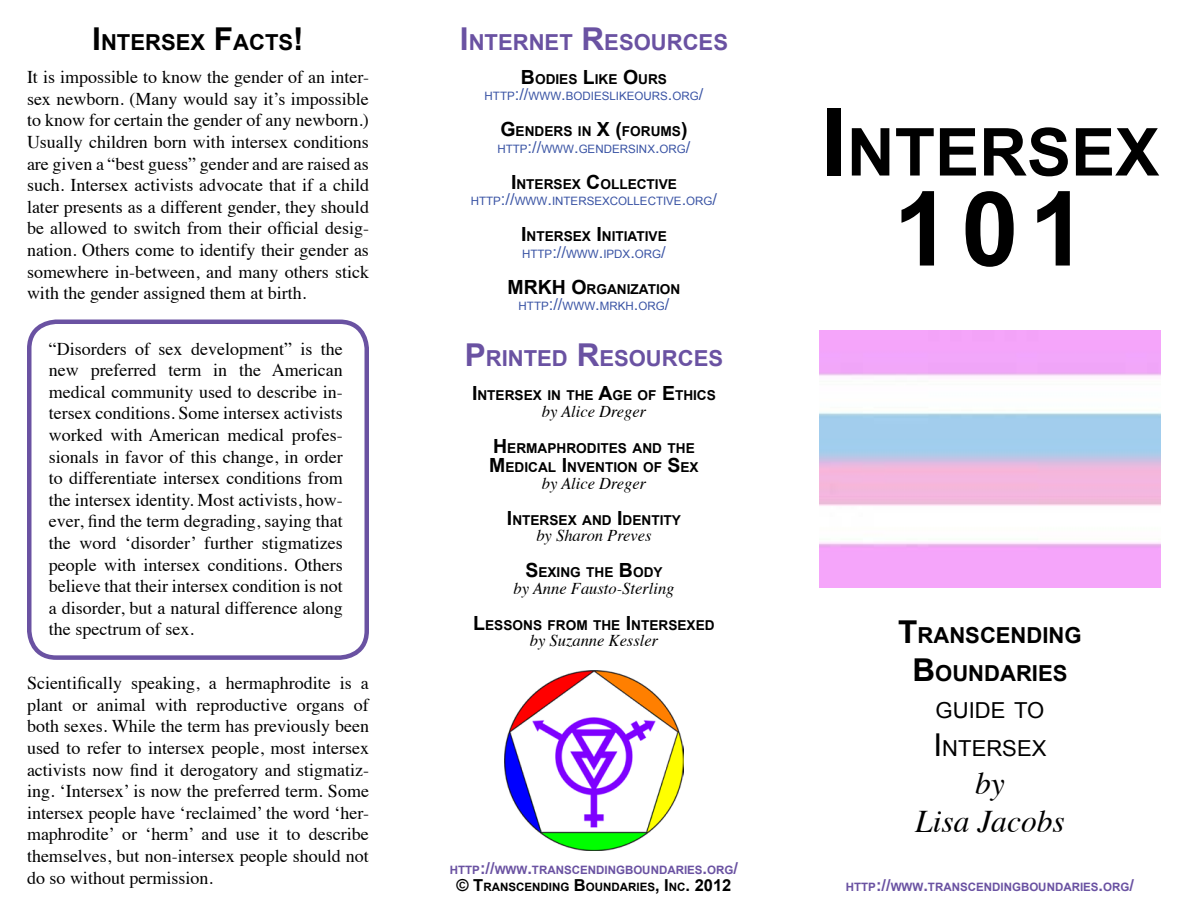
<style>
.page{position:relative;width:1188px;height:918px;background:#fff}
.page>*{position:absolute;margin:0;border:0;box-sizing:border-box;transform-origin:0 0}
.t1{font:700 103.5px "Arial";color:#000}
.t2{font:700 66.15px "Arial";color:#000}
.t3{font:italic 31.5px/37.8px "Times";color:#000;text-align:center}
.t4{font:700 22.05px/37.8px "Arial";color:#000;text-align:center}
.t5{font:700 22.05px "Arial";color:#6a52a2}
.t6{font:700 19.5px "Arial";color:#000}
.t7{font:18px/21.6px "Times";color:#000;text-align:justify}
.t8{font:italic 16.5px "Times";color:#000}
.t9{font:700 13.65px/19.5px "Arial";color:#000}
.t10{font:11.55px "Arial";color:#3953a4}
.t11{font:700 11.55px/16.5px "Arial";color:#6a52a2;text-align:center}
.s1{font-size:31.5px}
.s2{font-size:19.5px}
.s3{font-size:16.5px}
.s4{font-size:16.5px;color:#000}
.s5{color:#000}
.s6{font-size:94.5px}
.s7{font-weight:400}
.s8{font-weight:400;font-size:31.5px}
</style>
<div class="page">
<img style="left:504px;top:671px;width:180px;height:180px">
<div style="left:27px;top:320px;width:342px;height:340px;border:4px solid #6a52a2;border-radius:27px"></div>
<p class="t4" style="left:92px;top:24px;width:213px"><span class="s1">I</span> NTERSEX <span class="s1">F</span>ACTS<span class="s1">!</span></p>
<p class="t7" style="left:27px;top:65px;width:344px">It is impossible to know the gender of an inter&shy;sex newborn. (Many would say it’s impossible to know for certain the gender of any newborn.)<br>Usually children born with intersex conditions are given a “best guess” gender and are raised as such. Intersex activists advocate that if a child later presents as a different gender, they should be allowed to switch from their official desig&shy;nation. Others come to identify their gender as somewhere in-between, and many others stick with the gender assigned them at birth.</p>
<p class="t7" style="left:49px;top:336px;width:295px">“Disorders of sex development” is the new preferred term in the American medical community used to describe in&shy;tersex conditions. Some intersex activists worked with American medical profes&shy;sionals in favor of this change, in order to differentiate intersex conditions from the intersex identity. Most activists, how&shy;ever, find the term degrading, saying that the word ‘disorder’ further stigmatizes people with intersex conditions. Others believe that their intersex condition is not a disorder, but a natural difference along the spectrum of sex.</p>
<p class="t7" style="left:27px;top:671px;width:344px">Scientifically speaking, a hermaphrodite is a plant or animal with reproductive organs of both sexes. While the term has previously been used to refer to intersex people, most intersex activists now find it derogatory and stigmatiz&shy;ing. ‘Intersex’ is now the preferred term. Some intersex people have ‘reclaimed’ the word ‘her&shy;maphrodite’ or ‘herm’ and use it to describe themselves, but non-intersex people should not do so without permission.</p>
<p class="t5" style="left:460px;top:28px;width:270px"><span class="s1">I</span> NTERNET <span class="s1">R</span>ESOURCES</p>
<p class="t9" style="left:521px;top:70px;width:148px"><span class="s2">B</span>ODIES <span class="s2">L</span>IKE <span class="s2">O</span>URS</p>
<p class="t10" style="left:485px;top:89px;width:220px">HTTP<span class="s3">://</span>WWW<span class="s3">.</span>BODIESLIKEOURS<span class="s3">.</span>ORG<span class="s3">/</span></p>
<p class="t9" style="left:500px;top:122px;width:189px"><span class="s2">G</span> ENDERS IN <span class="s2">X (</span>FORUMS<span class="s2">)</span></p>
<p class="t10" style="left:497px;top:141px;width:195px">HTTP<span class="s3">://</span>WWW<span class="s3">.</span>GENDERSINX<span class="s3">.</span>ORG<span class="s3">/</span></p>
<p class="t9" style="left:511px;top:175px;width:167px"><span class="s2">I</span> NTERSEX <span class="s2">C</span>OLLECTIVE</p>
<p class="t10" style="left:471px;top:194px;width:248px">HTTP<span class="s3">://</span>WWW<span class="s3">.</span>INTERSEXCOLLECTIVE<span class="s3">.</span>ORG<span class="s3">/</span></p>
<p class="t9" style="left:521px;top:227px;width:147px"><span class="s2">I</span> NTERSEX <span class="s2">I</span> NITIATIVE</p>
<p class="t10" style="left:522px;top:246px;width:145px">HTTP<span class="s3">://</span>WWW<span class="s3">.</span>IPDX<span class="s3">.</span>ORG<span class="s3">/</span></p>
<p class="t6" style="left:508px;top:274px;width:15px">MRKH</p>
<p class="t9" style="left:571px;top:280px;width:110px"><span class="s2">O</span>RGANIZATION</p>
<p class="t10" style="left:519px;top:299px;width:152px">HTTP<span class="s3">://</span>WWW<span class="s3">.</span>MRKH<span class="s3">.</span>ORG<span class="s3">/</span></p>
<p class="t5" style="left:465px;top:344px;width:260px"><span class="s1">P</span> RINTED <span class="s1">R</span>ESOURCES</p>
<p class="t9" style="left:472px;top:386px;width:245px"><span class="s2">I</span> NTERSEX IN THE <span class="s2">A</span>GE OF <span class="s2">E</span>THICS</p>
<p class="t8" style="left:542px;top:397px;width:106px">by Alice Dreger</p>
<p class="t9" style="left:489px;top:439px;width:211px"><span class="s2">H</span> ERMAPHRODITES AND THE<br><span class="s2">M</span> EDICAL <span class="s2">I</span> NVENTION OF <span class="s2">S</span>EX</p>
<p class="t8" style="left:542px;top:469px;width:106px">by Alice Dreger</p>
<p class="t9" style="left:507px;top:511px;width:176px"><span class="s2">I</span> NTERSEX AND <span class="s2">I</span> DENTITY</p>
<p class="t8" style="left:536px;top:521px;width:117px">by Sharon Preves</p>
<p class="t9" style="left:525px;top:563px;width:139px"><span class="s2">S</span>EXING THE <span class="s2">B</span>ODY</p>
<p class="t8" style="left:513px;top:574px;width:163px">by Anne Fausto-Sterling</p>
<p class="t9" style="left:473px;top:616px;width:243px"><span class="s2">L</span>ESSONS FROM THE <span class="s2">I</span> NTERSEXED</p>
<p class="t8" style="left:530px;top:626px;width:130px">by Suzanne Kessler</p>
<p class="t11" style="left:450px;top:863px;width:290px">HTTP<span class="s3">://</span>WWW<span class="s3">.</span>TRANSCENDINGBOUNDARIES<span class="s3">.</span>ORG<span class="s3">/ </span><span class="s4">© T</span><span class="s5">RANSCENDING</span> <span class="s4">B</span><span class="s5">OUNDARIES</span><span class="s4">, I</span> <span class="s5">NC</span><span class="s4">. 2012</span></p>
<h2 class="t2" style="left:821px;top:109px;width:340px"><span class="s6">I</span> NTERSEX</h2>
<h1 class="t1" style="left:893px;top:161px;width:195px">101</h1>
<p class="t4" style="left:898px;top:617px;width:185px"><span class="s1">T</span>RANSCENDING<br><span class="s1">B</span>OUNDARIES<br><span class="s7">GUIDE TO<br></span><span class="s8">I</span> <span class="s7">NTERSEX</span></p>
<h3 class="t3" style="left:915px;top:763px;width:151px">by<br>Lisa Jacobs</h3>
<p class="t11" style="left:846px;top:879px;width:290px">HTTP<span class="s3">://</span>WWW<span class="s3">.</span>TRANSCENDINGBOUNDARIES<span class="s3">.</span>ORG<span class="s3">/</span></p>
</div>
